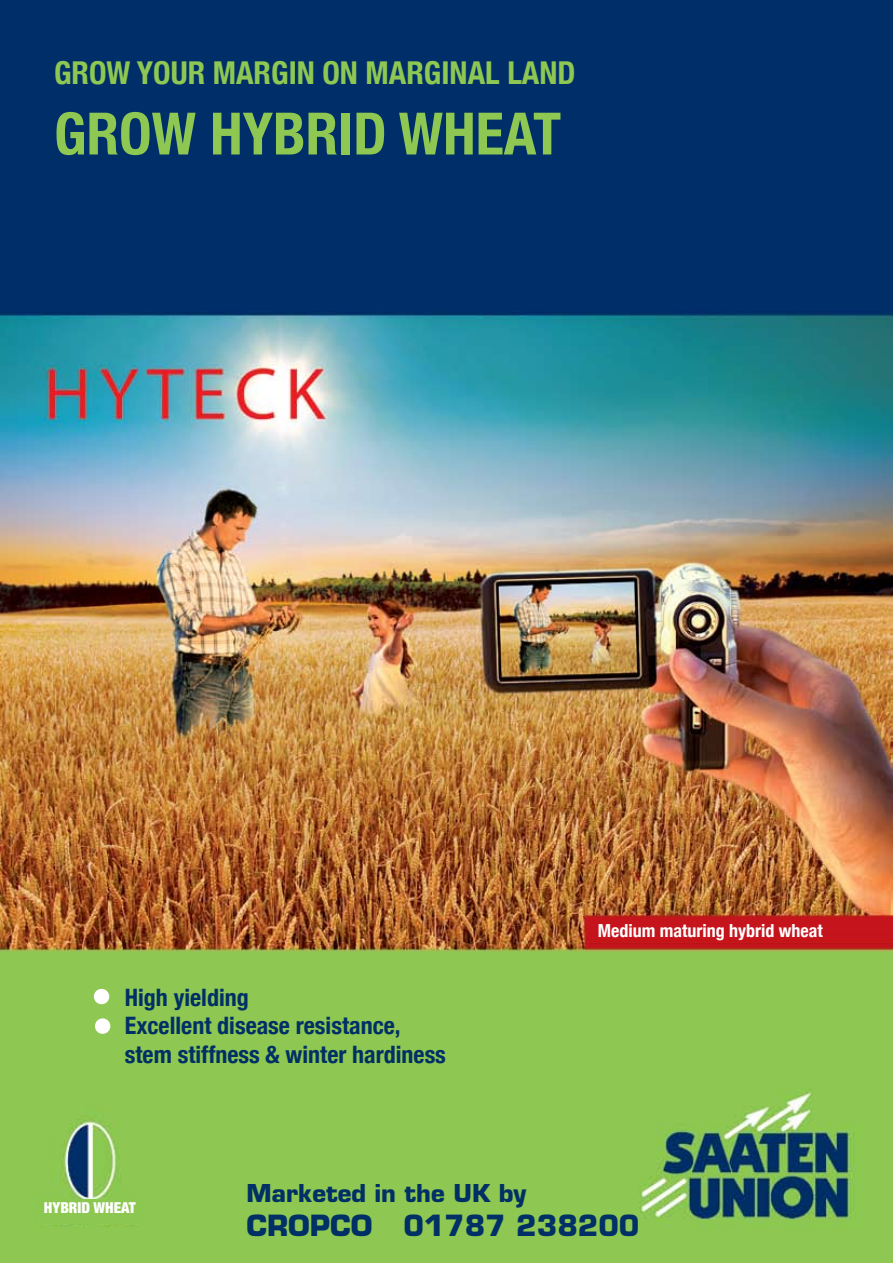
<style>
.page{position:relative;width:893px;height:1263px;background:#fff}
.page>*{position:absolute;margin:0;border:0;box-sizing:border-box;transform-origin:0 0}
.t1{font:700 condensed 58.5px "Helvetica Neue";color:#8ec852}
.t2{font:700 condensed 31.5px "Helvetica Neue";color:#8ec852}
.t3{font:700 28.5px "Eurostile";color:#003065}
.t4{font:700 condensed 24px/28.8px "Helvetica Neue";color:#003065}
.t5{font:700 24px "Eurostile";color:#003065}
.t6{font:700 condensed 18px "Helvetica Neue";color:#fff}
.t7{font:900 condensed 15px "Helvetica Neue";color:#fff}
</style>
<div class="page">
<img style="left:0;top:0;width:893px;height:1263px">
<div style="left:36px;top:1200px;width:107px;height:24px;background:#8cc751"></div>
<div style="left:95px;top:990px;width:13px;height:13px;background:#fff;border-radius:50%"></div>
<div style="left:94px;top:989px;width:15px;height:15px;border:3px solid #fff;border-radius:50%"></div>
<div style="left:96px;top:1020px;width:13px;height:12px;background:#fff;border-radius:50%"></div>
<div style="left:95px;top:1018px;width:15px;height:16px;border:3px solid #fff;border-radius:50%"></div>
<h2 class="t2" style="left:54px;top:54px;width:523px">Grow your margin on marginal land</h2>
<h1 class="t1" style="left:54px;top:98px;width:509px">Grow hybrid wheat</h1>
<p class="t4" style="left:125px;top:982px;width:323px">High yielding<br>Excellent disease resistance, stem stiffness &amp; winter hardiness</p>
<p class="t6" style="left:598px;top:920px;width:226px">Medium maturing hybrid wheat</p>
<p class="t7" style="left:44px;top:1198px;width:93px">HYBRID WHEAT</p>
<p class="t5" style="left:246px;top:1178px;width:281px">Marketed in the UK by</p>
<p class="t3" style="left:246px;top:1208px;width:394px">CROPCO 01787 238200</p>
</div>
